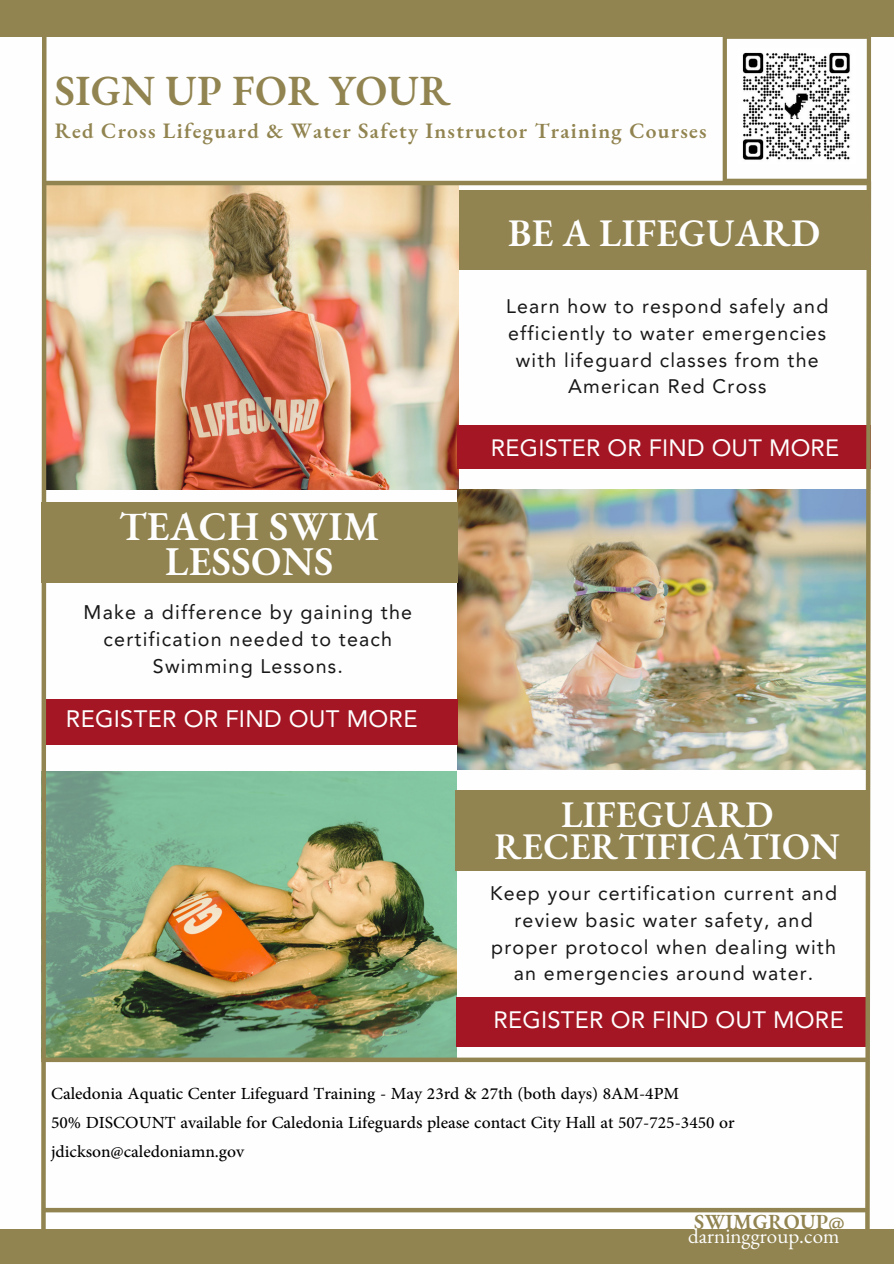
<style>
.page{position:relative;width:894px;height:1264px;background:#fff}
.page>*{position:absolute;margin:0;border:0;box-sizing:border-box;transform-origin:0 0}
.t1{font:600 41.85px "EB Garamond";letter-spacing:.01em;color:#918450}
.t2{font:600 39.75px/35.4px "EB Garamond";letter-spacing:.01em;color:#fefefe;text-align:center}
.t3{font:600 37.95px "EB Garamond";letter-spacing:.01em;color:#fefefe}
.t4{font:600 36.6px/32.5px "EB Garamond";letter-spacing:.01em;color:#fefefe;text-align:center}
.t5{font:23.85px/28.5px "Adobe Arabic";color:#000}
.t6{font:23.85px "Avenir LT Pro";letter-spacing:.01em;color:#fefefe}
.t7{font:23.7px "Avenir LT Pro";letter-spacing:.01em;color:#fefefe}
.t8{font:23.55px "Avenir LT Pro";letter-spacing:.01em;color:#fefefe}
.t9{font:600 21.45px "EB Garamond";letter-spacing:.06em;color:#918450}
.t10{font:21px "EB Garamond";color:#fefefe}
.t11{font:600 21px "EB Garamond";letter-spacing:.01em;color:#918450}
.t12{font:19.65px/26.7px "Avenir LT Pro";letter-spacing:.06em;color:#181818;text-align:center}
</style>
<div class="page">
<div style="left:0;top:1229px;width:893px;height:34px;background:#918450"></div>
<div style="left:0;top:0;width:893px;height:37px;background:#918450"></div>
<img style="left:49px;top:185px;width:409px;height:304px">
<img style="left:457px;top:489px;width:265px;height:280px">
<img style="left:49px;top:772px;width:407px;height:285px">
<div style="left:41px;top:502px;width:416px;height:80px;background:#918450"></div>
<div style="left:44px;top:699px;width:413px;height:46px;background:#a41623"></div>
<div style="left:458px;top:191px;width:411px;height:78px;background:#918450"></div>
<div style="left:457px;top:425px;width:413px;height:43px;background:#a41623"></div>
<div style="left:455px;top:790px;width:414px;height:80px;background:#918450"></div>
<div style="left:456px;top:997px;width:412px;height:50px;background:#a41623"></div>
<svg style="left:41px;top:37px;width:8px;height:1192px"></svg>
<hr style="left:42px;top:181px;width:828px;height:4px;background:#918450">
<div style="left:43px;top:1207px;width:824px;height:5px;background:#918450"></div>
<div style="left:41px;top:1057px;width:826px;height:5px;background:#918450"></div>
<svg style="left:722px;top:37px;width:150px;height:1192px"></svg>
<p class="t1" style="left:55px;top:63px;width:397px">SIGN UP FOR YOUR</p>
<p class="t9" style="left:55px;top:116px;width:653px">Red Cross Lifeguard &amp; Water Safety Instructor Training Courses</p>
<p class="t3" style="left:508px;top:207px;width:313px">BE A LIFEGUARD</p>
<h1 class="t12" style="left:506px;top:295px;width:323px">Learn how to respond safely and efficiently to water emergencies with lifeguard classes from the<br>American Red Cross</h1>
<p class="t2" style="left:119px;top:508px;width:262px">TEACH SWIM<br>LESSONS</p>
<h1 class="t12" style="left:84px;top:601px;width:330px">Make a difference by gaining the certification needed to teach<br>Swimming Lessons.</h1>
<h4 class="t6" style="left:66px;top:709px;width:353px">REGISTER OR FIND OUT MORE</h4>
<p class="t8" style="left:491px;top:438px;width:350px">REGISTER OR FIND OUT MORE</p>
<h3 class="t4" style="left:494px;top:797px;width:347px">LIFEGUARD<br>RECERTIFICATION</h3>
<p class="t12" style="left:490px;top:881px;width:348px">Keep your certification current and review basic water safety, and proper protocol when dealing with an emergencies around water.</p>
<h1 class="t7" style="left:493px;top:1009px;width:352px">REGISTER OR FIND OUT MORE</h1>
<p class="t5" style="left:51px;top:1076px;width:685px">Caledonia Aquatic Center Lifeguard Training - May 23rd &amp; 27th (both days) 8AM-4PM<br>50% DISCOUNT available for Caledonia Lifeguards please contact City Hall at 507-725-3450 or jdickson@caledoniamn.gov</p>
<h3 class="t11" style="left:694px;top:1207px;width:152px">SWIMGROUP@</h3>
<p class="t10" style="left:688px;top:1221px;width:153px">darninggroup.com</p>
</div>
